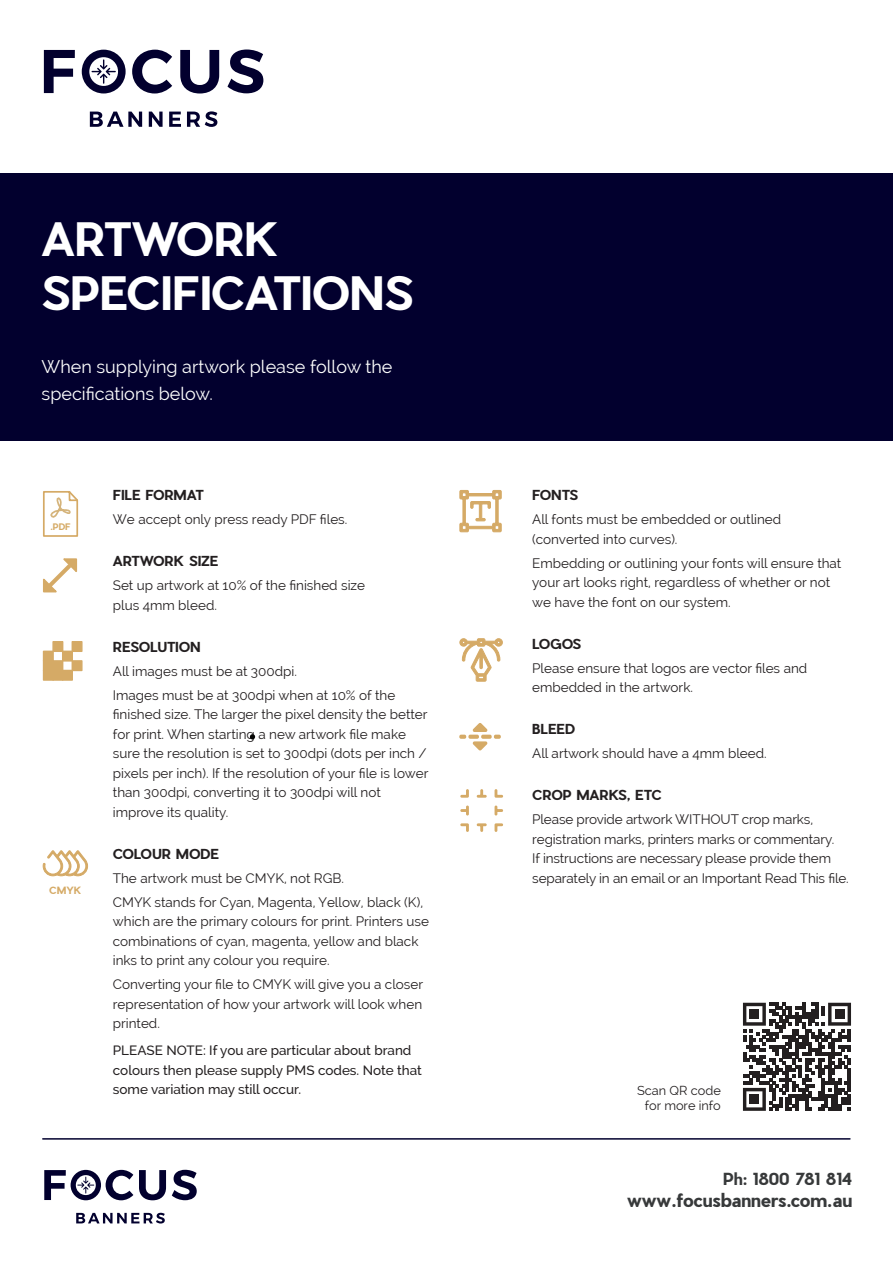
<style>
.page{position:relative;width:893px;height:1263px;background:#fff}
.page>*{position:absolute;margin:0;border:0;box-sizing:border-box;transform-origin:0 0}
.t1{font:700 45px/54px "Pier Sans";letter-spacing:-.01em;color:#fff}
.t2{font:700 18.15px "Pier Sans";color:#37393a}
.t3{font:18px/27px "Raleway";color:#fff}
.t4{font:700 16.35px "Pier Sans";color:#37393a}
.t5{font:13.5px/19.5px "Raleway";color:#231f20}
.t6{font:500 13.5px/19.5px "Raleway";color:#231f20}
.t7{font:700 13.5px "Pier Sans";letter-spacing:-.01em;color:#231f20}
.t8{font:12.75px/15.3px "Raleway";color:#231f20;text-align:right}
.t9{font:700 9.9px "Pier Sans";color:#d5aa66}
.t10{font:700 8.85px "Pier Sans";color:#d5aa66}
</style>
<div class="page">
<svg style="left:743px;top:1003px;width:108px;height:108px"></svg>
<div style="left:749px;top:1009px;width:10px;height:10px;background:#231f20"></div>
<div style="left:835px;top:1009px;width:9px;height:10px;background:#231f20"></div>
<div style="left:749px;top:1094px;width:10px;height:10px;background:#231f20"></div>
<div style="left:0;top:173px;width:893px;height:268px;background:#02002e"></div>
<hr style="left:43px;top:1138px;width:807px;height:1px;background:#02002e">
<svg style="left:82px;top:50px;width:44px;height:43px"></svg>
<svg style="left:44px;top:50px;width:31px;height:43px"></svg>
<svg style="left:132px;top:50px;width:40px;height:43px"></svg>
<svg style="left:180px;top:50px;width:39px;height:43px"></svg>
<svg style="left:227px;top:50px;width:36px;height:43px"></svg>
<svg style="left:90px;top:112px;width:52px;height:15px"></svg>
<svg style="left:149px;top:112px;width:14px;height:15px"></svg>
<svg style="left:169px;top:112px;width:12px;height:15px"></svg>
<svg style="left:187px;top:111px;width:30px;height:16px"></svg>
<svg style="left:44px;top:1170px;width:89px;height:30px"></svg>
<svg style="left:139px;top:1170px;width:27px;height:30px"></svg>
<svg style="left:172px;top:1170px;width:25px;height:30px"></svg>
<svg style="left:76px;top:1213px;width:89px;height:10px"></svg>
<svg style="left:43px;top:491px;width:36px;height:46px"></svg>
<svg style="left:43px;top:558px;width:35px;height:35px"></svg>
<div style="left:52px;top:641px;width:11px;height:11px;background:#d5aa66;border:1px solid #d5aa66"></div>
<div style="left:72px;top:641px;width:11px;height:11px;background:#d5aa66;border:1px solid #d5aa66"></div>
<div style="left:43px;top:651px;width:11px;height:11px;background:#d5aa66;border:1px solid #d5aa66"></div>
<div style="left:62px;top:651px;width:11px;height:11px;background:#d5aa66;border:1px solid #d5aa66"></div>
<div style="left:43px;top:660px;width:11px;height:11px;background:#d5aa66"></div>
<div style="left:52px;top:660px;width:11px;height:11px;background:#d5aa66;border:1px solid #d5aa66"></div>
<div style="left:72px;top:660px;width:11px;height:11px;background:#d5aa66;border:1px solid #d5aa66"></div>
<div style="left:43px;top:670px;width:11px;height:11px;background:#d5aa66;border:1px solid #d5aa66"></div>
<div style="left:52px;top:670px;width:11px;height:11px;background:#d5aa66;border:1px solid #d5aa66"></div>
<div style="left:62px;top:670px;width:11px;height:11px;background:#d5aa66;border:1px solid #d5aa66"></div>
<svg style="left:460px;top:789px;width:43px;height:43px"></svg>
<svg style="left:250px;top:734px;width:5px;height:5px"></svg>
<svg style="left:42px;top:850px;width:46px;height:27px"></svg>
<svg style="left:460px;top:490px;width:41px;height:42px"></svg>
<svg style="left:459px;top:723px;width:42px;height:28px"></svg>
<svg style="left:460px;top:639px;width:42px;height:42px"></svg>
<h1 class="t1" style="left:42px;top:212px;width:373px">ARTWORK<br>SPECIFICATIONS</h1>
<h3 class="t3" style="left:42px;top:353px;width:352px">When supplying artwork please follow the specifications below.</h3>
<p class="t10" style="left:50px;top:521px;width:22px">.PDF</p>
<p class="t9" style="left:49px;top:884px;width:34px">CMYK</p>
<p class="t7" style="left:113px;top:486px;width:92px">FILE FORMAT</p>
<p class="t5" style="left:113px;top:510px;width:236px">We accept only press ready PDF files.</p>
<p class="t7" style="left:113px;top:552px;width:107px">ARTWORK SIZE</p>
<p class="t5" style="left:113px;top:576px;width:254px">Set up artwork at 10% of the finished size plus 4mm bleed.</p>
<p class="t7" style="left:113px;top:637px;width:89px">RESOLUTION</p>
<p class="t5" style="left:113px;top:659px;width:284px;line-height:24px">All images must be at 300dpi.<br>Images must be at 300dpi when at 10% of the</p>
<p class="t5" style="left:113px;top:705px;width:317px">finished size. The larger the pixel density the better for print. When starting a new artwork file make sure the resolution is set to 300dpi (dots per inch / pixels per inch). If the resolution of your file is lower than 300dpi, converting it to 300dpi will not improve its quality.</p>
<p class="t7" style="left:113px;top:844px;width:107px">COLOUR MODE</p>
<p class="t5" style="left:113px;top:866px;width:312px;line-height:24px">The artwork must be CMYK, not RGB.<br>CMYK stands for Cyan, Magenta, Yellow, black (K),</p>
<p class="t5" style="left:113px;top:912px;width:318px">which are the primary colours for print. Printers use combinations of cyan, magenta, yellow and black inks to print any colour you require.</p>
<p class="t5" style="left:113px;top:975px;width:312px;text-align:justify">Converting your file to CMYK will give you a closer representation of how your artwork will look when printed.</p>
<p class="t6" style="left:113px;top:1041px;width:310px">PLEASE NOTE: If you are particular about brand colours then please supply PMS codes. Note that some variation may still occur.</p>
<p class="t7" style="left:532px;top:486px;width:47px">FONTS</p>
<p class="t5" style="left:532px;top:510px;width:250px">All fonts must be embedded or outlined (converted into curves).</p>
<p class="t5" style="left:532px;top:553px;width:311px">Embedding or outlining your fonts will ensure that your art looks right, regardless of whether or not we have the font on our system.</p>
<p class="t7" style="left:532px;top:634px;width:51px">LOGOS</p>
<p class="t5" style="left:532px;top:658px;width:277px">Please ensure that logos are vector files and embedded in the artwork.</p>
<p class="t7" style="left:532px;top:720px;width:44px">BLEED</p>
<p class="t5" style="left:532px;top:744px;width:236px">All artwork should have a 4mm bleed.</p>
<p class="t7" style="left:532px;top:786px;width:131px">CROP MARKS, ETC</p>
<p class="t5" style="left:532px;top:810px;width:318px">Please provide artwork WITHOUT crop marks, registration marks, printers marks or commentary.<br>If instructions are necessary please provide them separately in an email or an Important Read This file.</p>
<p class="t8" style="left:637px;top:1082px;width:85px">Scan QR code for more info</p>
<p class="t4" style="left:723px;top:1167px;width:130px">Ph: 1800 781 814</p>
<h2 class="t2" style="left:627px;top:1187px;width:227px">www.focusbanners.com.au</h2>
</div>
